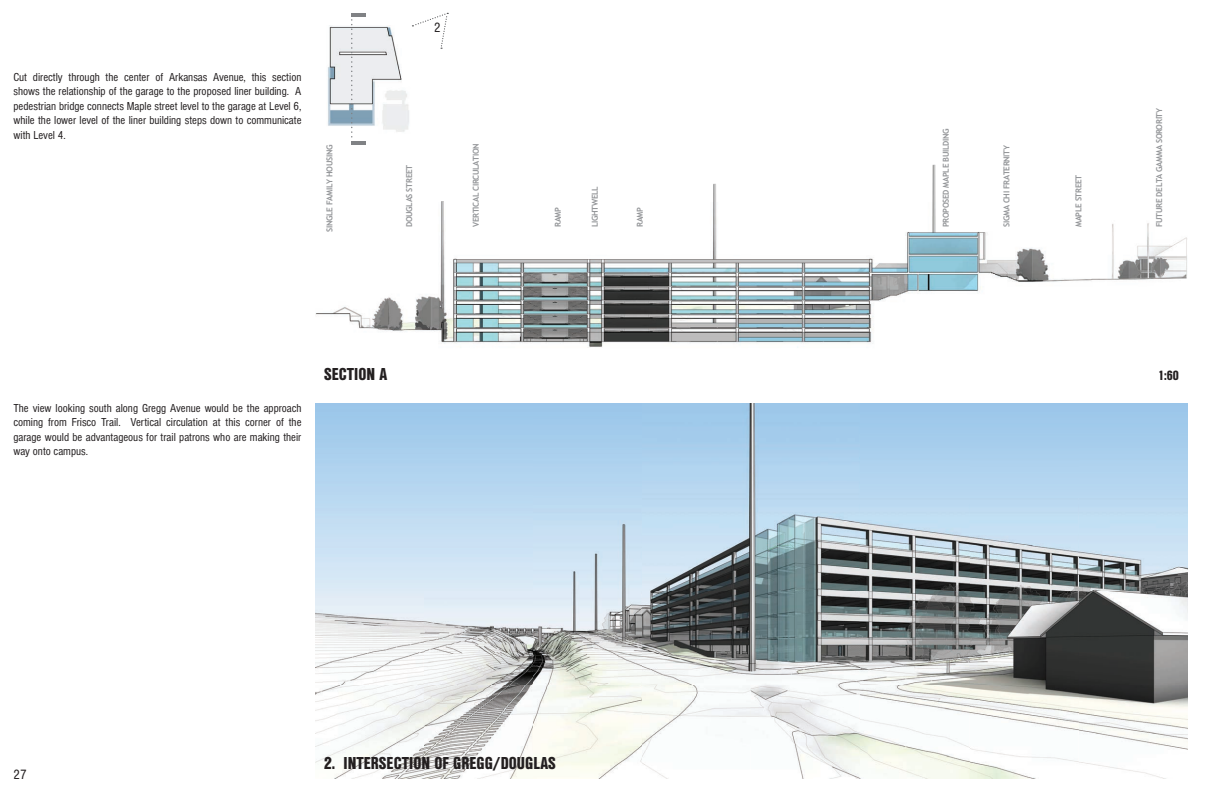
<style>
.page{position:relative;width:1224px;height:792px;background:#fff}
.page>*{position:absolute;margin:0;border:0;box-sizing:border-box;transform-origin:0 0}
.t1{font:18px "Nimbus San D Bla Con";color:#231f20}
.t2{font:14px "Nimbus San D Bla Con";color:#231f20}
.t3{font:14px "Nimbus San D Reg Con";color:#231f20}
.t4{font:12px/14.4px "Nimbus San D Reg Con";color:#231f20;text-align:justify}
.t5{font:700 8.2px "Trebuchet MS";letter-spacing:-.04em;color:#939598}
</style>
<div class="page">
<img style="left:315px;top:14px;width:872px;height:334px">
<img style="left:326px;top:25px;width:86px;height:108px">
<img style="left:315px;top:403px;width:873px;height:375px">
<svg style="left:412px;top:13px;width:36px;height:36px"></svg>
<svg style="left:351px;top:15px;width:2px;height:129px"></svg>
<hr style="left:352px;top:14px;width:14px;height:3px;background:#808285">
<hr style="left:352px;top:142px;width:14px;height:3px;background:#808285">
<p class="t4" style="left:14px;top:70px;width:290px">Cut directly through the center of Arkansas Avenue, this section shows the relationship of the garage to the proposed liner building. A pedestrian bridge connects Maple street level to the garage at Level 6, while the lower level of the liner building steps down to communicate with Level 4.</p>
<p class="t5" style="left:324px;top:232px;width:89px;rotate:-90deg">SINGLE FAMILY HOUSING</p>
<p class="t3" style="left:434px;top:20px;width:8px">2</p>
<p class="t5" style="left:404px;top:227px;width:64px;rotate:-90deg">DOUGLAS STREET</p>
<p class="t5" style="left:471px;top:227px;width:85px;rotate:-90deg">VERTICAL CIRCULATION</p>
<p class="t4" style="left:14px;top:401px;width:290px">The view looking south along Gregg Avenue would be the approach coming from Frisco Trail. Vertical circulation at this corner of the garage would be advantageous for trail patrons who are making their way onto campus.</p>
<h1 class="t1" style="left:324px;top:364px;width:65px">SECTION A</h1>
<p class="t5" style="left:590px;top:227px;width:42px;rotate:-90deg">LIGHTWELL</p>
<p class="t5" style="left:553px;top:227px;width:21px;rotate:-90deg">RAMP</p>
<p class="t5" style="left:635px;top:227px;width:21px;rotate:-90deg">RAMP</p>
<p class="t3" style="left:14px;top:766px;width:15px">27</p>
<h1 class="t1" style="left:324px;top:753px;width:233px">2. INTERSECTION OF GREGG/DOUGLAS</h1>
<p class="t5" style="left:941px;top:227px;width:100px;rotate:-90deg">PROPOSED MAPLE BUILDING</p>
<p class="t5" style="left:1001px;top:227px;width:84px;rotate:-90deg">SIGMA CHI FRATERNITY</p>
<p class="t5" style="left:1073px;top:227px;width:54px;rotate:-90deg">MAPLE STREET</p>
<p class="t5" style="left:1154px;top:227px;width:121px;rotate:-90deg">FUTURE DELTA GAMMA SORORITY</p>
<p class="t2" style="left:1158px;top:368px;width:22px">1:60</p>
</div>
